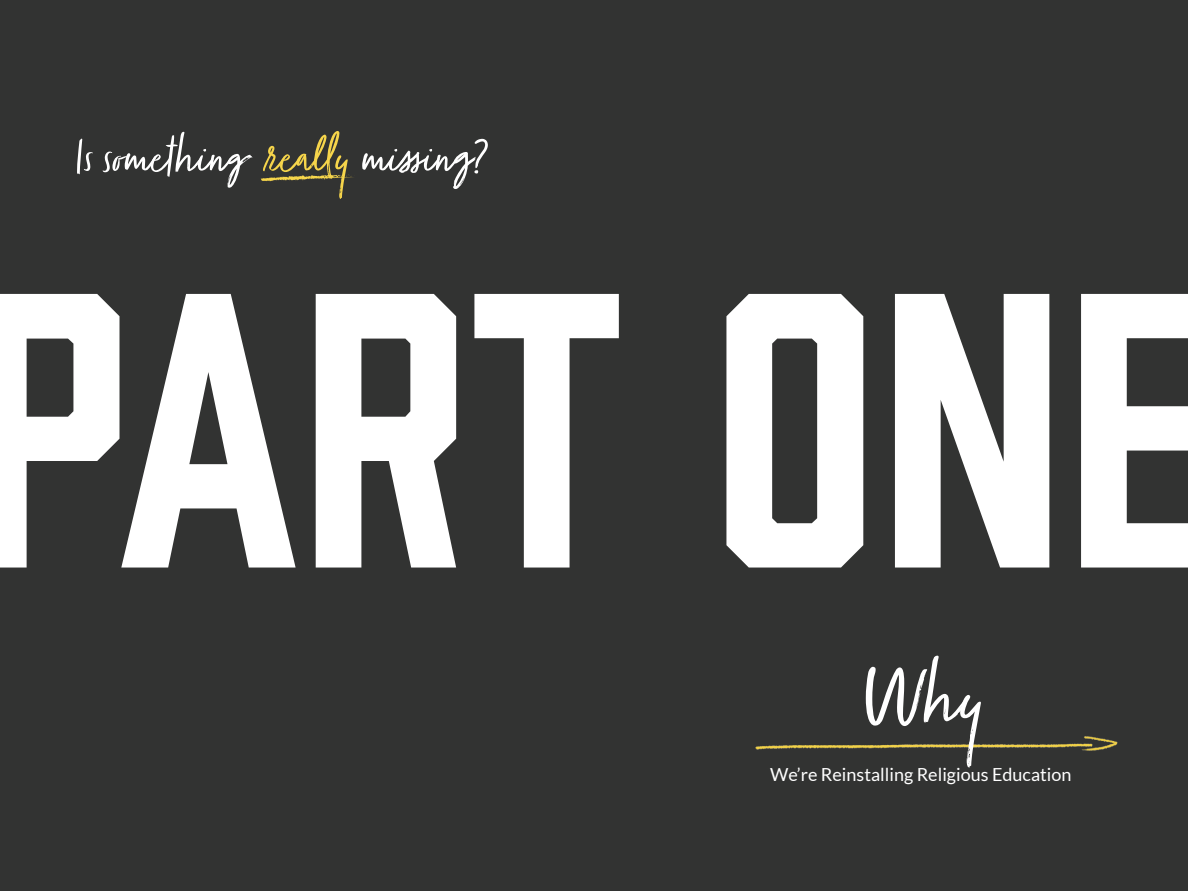
<style>
.page{position:relative;width:1188px;height:891px;background:#323332}
.page>*{position:absolute;margin:0;border:0;box-sizing:border-box;transform-origin:0 0}
.Bibliography{font:360px "Prohibition";color:#fff}
.Bibliography-2{font:90px "Zooja Light Pro";color:#fff}
.t1{font:54px "Zooja Light Pro";color:#fff}
.t2{font:18px "Lato";color:#fff}
.s1{color:#f6d54b}
</style>
<div class="page">
<img style="left:755px;top:736px;width:363px;height:15px">
<svg style="left:260px;top:174px;width:93px;height:8px"></svg>
<p class="t1" style="left:74px;top:127px;width:415px">Is something <span class="s1">really</span> missing?</p>
<p class="Bibliography" style="left:-35px;top:181px;width:1259px">PART ONE</p>
<p class="Bibliography-2" style="left:858px;top:648px;width:127px">Why</p>
<p class="t2" style="left:770px;top:765px;width:303px">We’re Reinstalling Religious Education</p>
</div>
